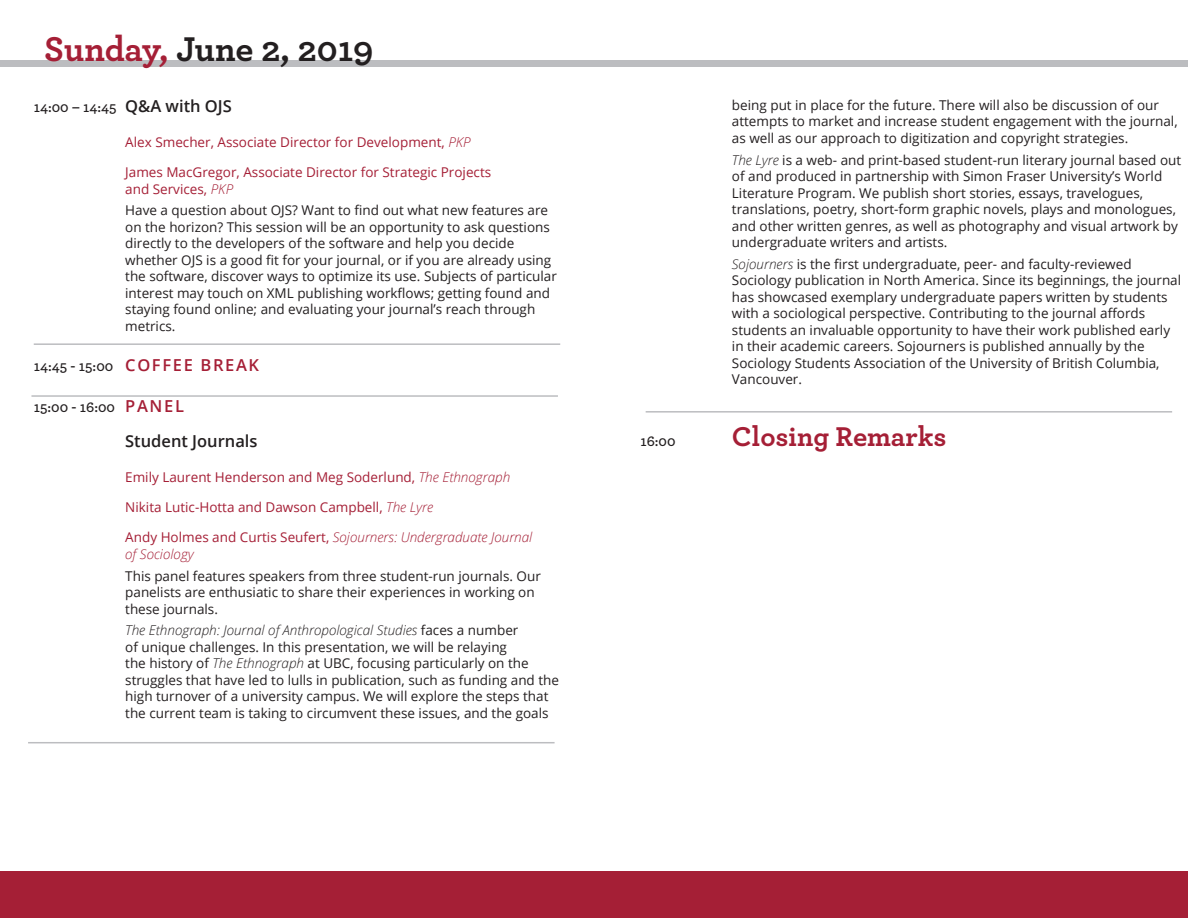
<style>
.page{position:relative;width:1188px;height:918px;background:#fff}
.page>*{position:absolute;margin:0;border:0;box-sizing:border-box;transform-origin:0 0}
.t1{font:700 36px "Archer";letter-spacing:-.005em;color:#231f20}
.t2{font:700 28.5px "Archer";color:#a51f36}
.Times_space{font:600 16.5px "Open Sans";color:#231f20}
.Times_space-2{font:600 15px "Archer";color:#231f20}
.Speakers_Bios{font:13.5px/16.5px "Open Sans";color:#231f20}
.Times_space-3{font:13.5px/16.5px "Open Sans";color:#a51f36}
.Times_space-4{font:italic 300 13.5px/16.5px "Open Sans";color:#a51f36}
.s1{color:#a51f36}
.s2{font-family:"Open Sans";font-size:16.5px}
.s3{font-weight:300;font-style:italic}
.s4{font-family:"Open Sans";font-size:16.5px;color:#a51f36}
.s5{font-weight:400;font-style:normal}
</style>
<div class="page">
<div style="left:0;top:60px;width:1188px;height:7px;background:#bcbdc0"></div>
<hr style="left:28px;top:742px;width:527px;height:1px;background:#bcbdc0">
<hr style="left:34px;top:343px;width:526px;height:2px;background:#bcbdc0">
<div style="left:0;top:872px;width:594px;height:46px;background:#a51f36"></div>
<hr style="left:31px;top:395px;width:527px;height:2px;background:#bcbdc0">
<hr style="left:646px;top:411px;width:526px;height:2px;background:#bcbdc0">
<div style="left:594px;top:872px;width:594px;height:46px;background:#a51f36"></div>
<h6 class="t1" style="left:44px;top:21px;width:331px"><span class="s1">Sunday,</span> June 2, 2019</h6>
<p class="Times_space-2" style="left:34px;top:96px;width:200px">14:00 – 14:45 <span class="s2">Q&amp;A with OJS</span></p>
<p class="Times_space-3" style="left:125px;top:134px;width:347px">Alex Smecher, Associate Director for Development, <span class="s3">PKP</span></p>
<p class="Times_space-3" style="left:125px;top:164px;width:368px">James MacGregor, Associate Director for Strategic Projects and Services, <span class="s3">PKP</span></p>
<p class="Speakers_Bios" style="left:125px;top:202px;width:433px">Have a question about OJS? Want to find out what new features are on the horizon? This session will be an opportunity to ask questions directly to the developers of the software and help you decide whether OJS is a good fit for your journal, or if you are already using the software, discover ways to optimize its use. Subjects of particular interest may touch on XML publishing workflows; getting found and staying found online; and evaluating your journal’s reach through metrics.</p>
<p class="Times_space-2" style="left:34px;top:355px;width:227px">14:45 - 15:00 <span class="s4">COFFEE BREAK</span></p>
<p class="Times_space-2" style="left:34px;top:396px;width:152px">15:00 - 16:00 <span class="s4">PANEL</span></p>
<p class="Times_space" style="left:125px;top:430px;width:134px">Student Journals</p>
<p class="Times_space-3" style="left:125px;top:469px;width:387px">Emily Laurent Henderson and Meg Soderlund, <span class="s3">The Ethnograph</span></p>
<p class="Times_space-3" style="left:125px;top:499px;width:309px">Nikita Lutic-Hotta and Dawson Campbell, <span class="s3">The Lyre</span></p>
<p class="Times_space-4" style="left:125px;top:529px;width:409px"><span class="s5">Andy Holmes and Curtis Seufert,</span> Sojourners: Undergraduate Journal of Sociology</p>
<p class="Speakers_Bios" style="left:125px;top:567px;width:417px">This panel features speakers from three student-run journals. Our panelists are enthusiatic to share their experiences in working on these journals.</p>
<p class="Speakers_Bios" style="left:125px;top:622px;width:435px"><span class="s3">The Ethnograph: Journal of Anthropological Studies</span> faces a number<br>of unique challenges. In this presentation, we will be relaying<br>the history of <span class="s3">The Ethnograph</span> at UBC, focusing particularly on the struggles that have led to lulls in publication, such as funding and the high turnover of a university campus. We will explore the steps that the current team is taking to circumvent these issues, and the goals</p>
<p class="Speakers_Bios" style="left:732px;top:96px;width:447px">being put in place for the future. There will also be discussion of our attempts to market and increase student engagement with the journal, as well as our approach to digitization and copyright strategies.</p>
<p class="Speakers_Bios" style="left:732px;top:151px;width:451px"><span class="s3">The Lyre</span> is a web- and print-based student-run literary journal based out of and produced in partnership with Simon Fraser University’s World Literature Program. We publish short stories, essays, travelogues, translations, poetry, short-form graphic novels, plays and monologues, and other written genres, as well as photography and visual artwork by undergraduate writers and artists.</p>
<p class="Speakers_Bios" style="left:732px;top:255px;width:451px"><span class="s3">Sojourners</span> is the first undergraduate, peer- and faculty-reviewed Sociology publication in North America. Since its beginnings, the journal has showcased exemplary undergraduate papers written by students with a sociological perspective. Contributing to the journal affords students an invaluable opportunity to have their work published early in their academic careers. Sojourners is published annually by the Sociology Students Association of the University of British Columbia, Vancouver.</p>
<h6 class="Times_space-2" style="left:640px;top:430px;width:37px">16:00</h6>
<h6 class="t2" style="left:732px;top:414px;width:216px">Closing Remarks</h6>
</div>
